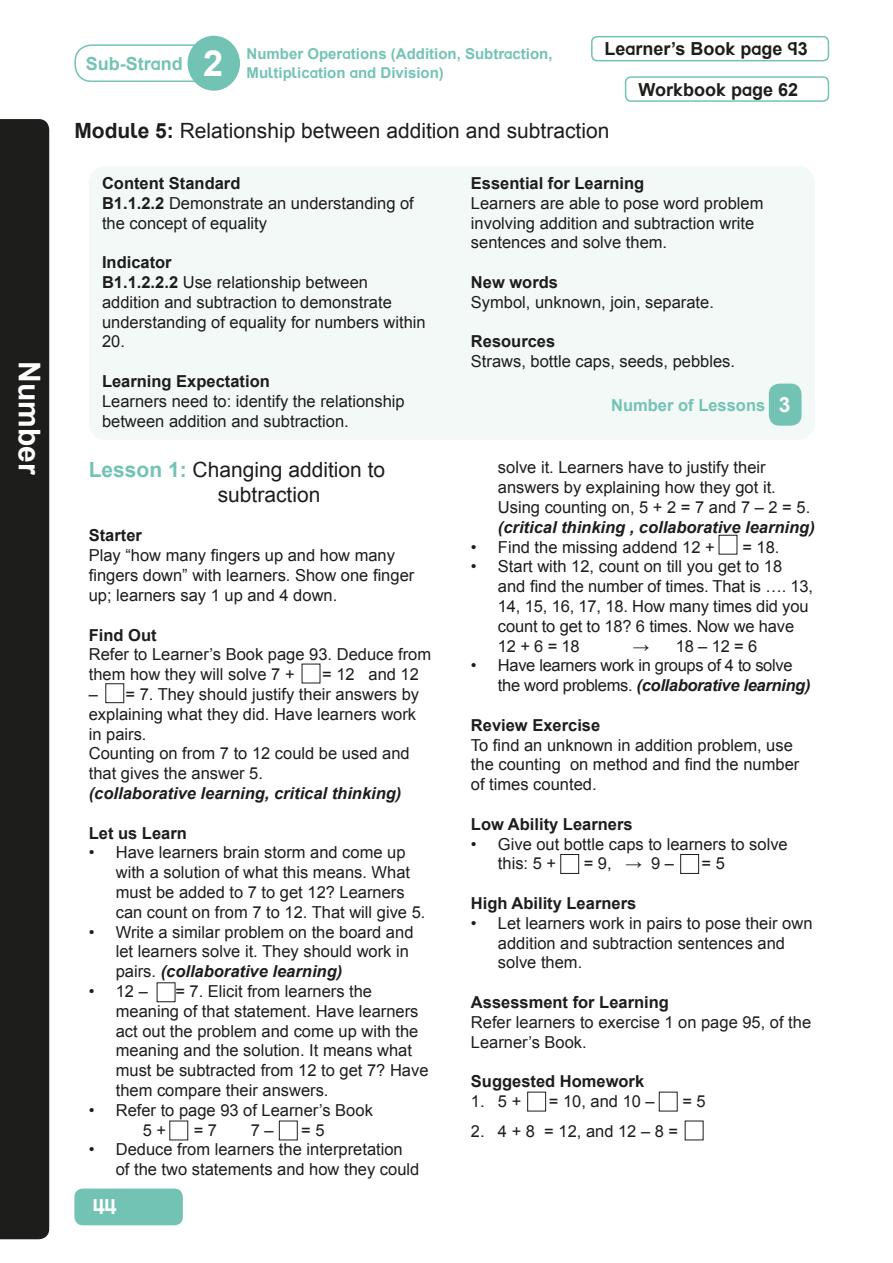
<style>
.page{position:relative;width:893px;height:1263px;background:#fff}
.page>*{position:absolute;margin:0;border:0;box-sizing:border-box;transform-origin:0 0}
.t1{font:700 30px "Preschool";color:#fff}
.t2{font:21px/25.2px "Arial";color:#1d1d1b}
.t3{font:700 21px "Preschool";color:#fff}
.t4{font:700 18px "Preschool";color:#1d1d1b}
.t5{font:700 18px "Preschool";color:#73c3b4}
.t6{font:16.5px/19.8px "Arial";color:#1d1d1b}
.t7{font:700 16.5px "Arial";color:#1d1d1b}
.t8{font:italic 700 16.5px "Arial";color:#1d1d1b}
.t9{font:16.5px/19.8px "Arial";letter-spacing:-.02em;color:#1d1d1b}
.t10{font:700 16.5px "Arial";color:#73c3b4}
.t11{font:700 15px/19.5px "Preschool";color:#73c3b4}
.s1{font-family:"Preschool";font-weight:700}
.s2{font-size:36px;color:#fff}
.s3{font-weight:700}
.s4{font-weight:700;color:#73c3b4}
.s5{font-weight:700;font-style:italic}
.s6{font-size:21px;color:#fff}
</style>
<div class="page">
<div style="left:0;top:119px;width:49px;height:1120px;background:#1d1d1b"></div>
<div style="left:74px;top:1188px;width:109px;height:37px;background:#73c3b4;border-radius:9px"></div>
<div style="left:74px;top:44px;width:159px;height:38px;border:2px solid #73c3b4;border-radius:16px"></div>
<div style="left:188px;top:36px;width:52px;height:55px;background:#73c3b4;border-radius:50%"></div>
<div style="left:89px;top:166px;width:726px;height:274px;background:#f3f9f7;border-radius:18px"></div>
<div style="left:591px;top:36px;width:238px;height:25px;border:2px solid #73c3b4;border-radius:5px"></div>
<div style="left:625px;top:76px;width:204px;height:26px;border:2px solid #73c3b4;border-radius:5px"></div>
<div style="left:769px;top:384px;width:32px;height:42px;background:#73c3b4;border-radius:11px"></div>
<div style="left:527px;top:1092px;width:19px;height:19px;border:1px solid #1d1d1b"></div>
<div style="left:279px;top:1120px;width:19px;height:20px;border:1px solid #1d1d1b"></div>
<div style="left:105px;top:683px;width:19px;height:20px;border:1px solid #1d1d1b"></div>
<div style="left:560px;top:854px;width:19px;height:20px;border:1px solid #1d1d1b"></div>
<div style="left:680px;top:854px;width:19px;height:20px;border:1px solid #1d1d1b"></div>
<div style="left:719px;top:535px;width:18px;height:19px;border:1px solid #1d1d1b"></div>
<h1 class="t1" style="left:49px;top:361px;width:115px;rotate:90deg">Number</h1>
<p class="t4" style="left:605px;top:37px;width:205px">Learner’s Book page 93</p>
<p class="t4" style="left:638px;top:77px;width:161px">Workbook page 62</p>
<p class="t2" style="left:74px;top:118px;width:536px"><span class="s1">Module 5:</span> Relationship between addition and subtraction</p>
<p class="t5" style="left:86px;top:52px;width:139px">Sub-Strand <span class="s2">2</span></p>
<p class="t11" style="left:247px;top:44px;width:307px">Number Operations (Addition, Subtraction,<br>Multiplication and Division)</p>
<p class="t6" style="left:102px;top:174px;width:313px"><span class="s3">Content Standard<br>B1.1.2.2</span> Demonstrate an understanding of the concept of equality</p>
<p class="t6" style="left:102px;top:253px;width:325px"><span class="s3">Indicator<br>B1.1.2.2.2</span> Use relationship between addition and subtraction to demonstrate understanding of equality for numbers within<br>20.</p>
<p class="t7" style="left:102px;top:370px;width:169px">Learning Expectation</p>
<p class="t6" style="left:102px;top:391px;width:304px">Learners need to: identify the relationship between addition and subtraction.</p>
<p class="t2" style="left:218px;top:457px;width:169px;text-indent:-129px"><span class="s4">Lesson 1:</span> Changing addition to subtraction</p>
<p class="t7" style="left:89px;top:525px;width:55px">Starter</p>
<p class="t6" style="left:89px;top:546px;width:327px">Play “how many fingers up and how many fingers down” with learners. Show one finger up; learners say 1 up and 4 down.</p>
<p class="t7" style="left:89px;top:624px;width:69px">Find Out</p>
<p class="t6" style="left:89px;top:645px;width:344px">Refer to Learner’s Book page 93. Deduce from them how they will solve 7 +</p>
<p class="t6" style="left:322px;top:665px;width:98px">= 12 and 12</p>
<p class="t6" style="left:89px;top:684px;width:332px">– = 7. They should justify their answers by explaining what they did. Have learners work in pairs.<br>Counting on from 7 to 12 could be used and that gives the answer 5.</p>
<p class="t8" style="left:89px;top:782px;width:314px">(collaborative learning, critical thinking)</p>
<p class="t7" style="left:89px;top:822px;width:100px">Let us Learn</p>
<p class="t6" style="left:116px;top:843px;width:311px;text-indent:-27px">• Have learners brain storm and come up with a solution of what this means. What must be added to 7 to get 12? Learners can count on from 7 to 12. That will give 5.</p>
<p class="t6" style="left:116px;top:922px;width:299px;text-indent:-27px">• Write a similar problem on the board and let learners solve it. They should work in pairs. <span class="s5">(collaborative learning)</span></p>
<p class="t6" style="left:89px;top:981px;width:61px">• 12 –</p>
<p class="t6" style="left:116px;top:981px;width:314px;text-indent:60px">= 7. Elicit from learners the meaning of that statement. Have learners act out the problem and come up with the meaning and the solution. It means what must be subtracted from 12 to get 7? Have them compare their answers.</p>
<p class="t6" style="left:143px;top:1100px;width:232px;text-indent:-54px">• Refer to page 93 of Learner’s Book<br>5 +</p>
<p class="t6" style="left:194px;top:1120px;width:25px">= 7</p>
<p class="t6" style="left:251px;top:1120px;width:24px">7 –</p>
<p class="t6" style="left:301px;top:1120px;width:25px">= 5</p>
<p class="t6" style="left:116px;top:1140px;width:305px;text-indent:-27px">• Deduce from learners the interpretation of the two statements and how they could</p>
<p class="t3" style="left:93px;top:1193px;width:25px">44</p>
<p class="t7" style="left:471px;top:172px;width:175px">Essential for Learning</p>
<p class="t6" style="left:471px;top:193px;width:294px">Learners are able to pose word problem involving addition and subtraction write sentences and solve them.</p>
<p class="t7" style="left:471px;top:271px;width:89px">New words</p>
<p class="t6" style="left:471px;top:292px;width:245px">Symbol, unknown, join, separate.</p>
<p class="t7" style="left:471px;top:331px;width:86px">Resources</p>
<p class="t6" style="left:471px;top:352px;width:266px">Straws, bottle caps, seeds, pebbles.</p>
<p class="t10" style="left:611px;top:394px;width:181px">Number of Lessons <span class="s6">3</span></p>
<p class="t6" style="left:498px;top:458px;width:314px">solve it. Learners have to justify their answers by explaining how they got it.<br>Using counting on, 5 + 2 = 7 and 7 – 2 = 5.</p>
<p class="t8" style="left:498px;top:516px;width:318px">(critical thinking , collaborative learning)</p>
<p class="t6" style="left:471px;top:537px;width:245px">• Find the missing addend 12 +</p>
<p class="t6" style="left:742px;top:537px;width:39px">= 18.</p>
<p class="t6" style="left:498px;top:557px;width:317px;text-indent:-27px">• Start with 12, count on till you get to 18 and find the number of times. That is …. 13, 14, 15, 16, 17, 18. How many times did you count to get to 18? 6 times. Now we have 12 + 6 = 18</p>
<p class="t6" style="left:633px;top:636px;width:126px">→ 18 – 12 = 6</p>
<p class="t9" style="left:498px;top:656px;width:314px;text-indent:-27px">• Have learners work in groups of 4 to solve the word problems. <span class="s5">(collaborative learning)</span></p>
<p class="t7" style="left:471px;top:714px;width:131px">Review Exercise</p>
<p class="t6" style="left:471px;top:735px;width:330px">To find an unknown in addition problem, use the counting on method and find the number of times counted.</p>
<p class="t7" style="left:471px;top:813px;width:163px">Low Ability Learners</p>
<p class="t6" style="left:498px;top:834px;width:291px;text-indent:-27px">• Give out bottle caps to learners to solve this: 5 +</p>
<p class="t6" style="left:584px;top:854px;width:92px">= 9, → 9 –</p>
<p class="t6" style="left:702px;top:854px;width:25px">= 5</p>
<p class="t7" style="left:471px;top:892px;width:167px">High Ability Learners</p>
<p class="t6" style="left:498px;top:913px;width:316px;text-indent:-27px">• Let learners work in pairs to pose their own addition and subtraction sentences and solve them.</p>
<p class="t7" style="left:471px;top:991px;width:200px">Assessment for Learning</p>
<p class="t6" style="left:471px;top:1012px;width:342px">Refer learners to exercise 1 on page 95, of the<br>Learner’s Book.</p>
<p class="t7" style="left:471px;top:1070px;width:175px">Suggested Homework</p>
<p class="t6" style="left:471px;top:1091px;width:52px">1. 5 +</p>
<p class="t6" style="left:549px;top:1091px;width:107px">= 10, and 10 –</p>
<p class="t6" style="left:682px;top:1091px;width:25px">= 5</p>
<p class="t6" style="left:471px;top:1121px;width:209px">2. 4 + 8 = 12, and 12 – 8 =</p>
</div>
